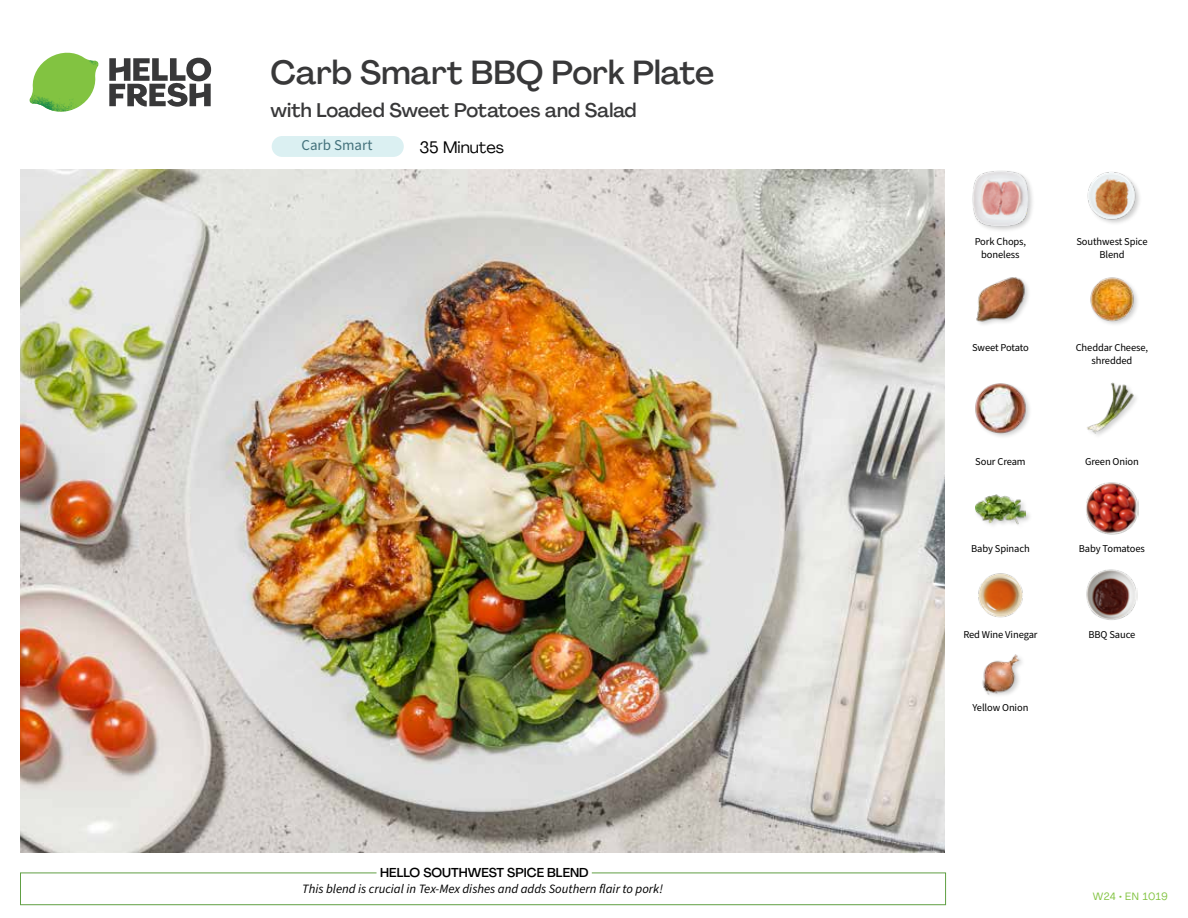
<style>
.page{position:relative;width:1188px;height:918px;background:#fff}
.page>*{position:absolute;margin:0;border:0;box-sizing:border-box;transform-origin:0 0}
.t1{font:500 33px "Agrandir";color:#383839}
.t2{font:500 19.5px "Agrandir";color:#383839}
.t3{font:16.5px "Agrandir";color:#000}
.t4{font:15px "Source Sans Pro";color:#43717b}
.t5{font:italic 12.75px "Source Sans Pro";color:#000}
.t6{font:500 12.75px "Agrandir";color:#000}
.t7{font:10.5px/13.5px "Source Sans Pro";letter-spacing:-.01em;color:#000;text-align:center}
.t8{font:10.5px "Agrandir";letter-spacing:.045em;color:#82c341}
</style>
<div class="page">
<svg style="left:109px;top:57px;width:102px;height:50px"></svg>
<svg style="left:34px;top:53px;width:62px;height:40px"></svg>
<img style="left:67px;top:53px;width:32px;height:26px">
<img style="left:33px;top:75px;width:59px;height:11px">
<img style="left:29px;top:79px;width:61px;height:33px">
<img style="left:65px;top:86px;width:27px;height:25px">
<div style="left:20px;top:873px;width:926px;height:32px;border:1px solid #609f43"></div>
<div style="left:377px;top:865px;width:215px;height:15px;background:#fff"></div>
<img style="left:21px;top:170px;width:924px;height:682px">
<div style="left:272px;top:136px;width:132px;height:21px;background:#dbf0f2;border-radius:10px"></div>
<img style="left:1086px;top:482px;width:52px;height:53px">
<div style="left:974px;top:494px;width:59px;height:37px;background:#000;opacity:.2"></div>
<img style="left:975px;top:494px;width:51px;height:37px">
<img style="left:1086px;top:569px;width:52px;height:51px">
<img style="left:978px;top:573px;width:45px;height:45px">
<img style="left:982px;top:654px;width:40px;height:41px">
<img style="left:1087px;top:172px;width:53px;height:51px">
<div style="left:972px;top:170px;width:63px;height:63px;background:#000;opacity:.2"></div>
<img style="left:972px;top:170px;width:57px;height:57px">
<img style="left:1090px;top:277px;width:48px;height:47px">
<img style="left:976px;top:277px;width:53px;height:48px">
<img style="left:1087px;top:382px;width:49px;height:54px">
<img style="left:975px;top:383px;width:54px;height:54px">
<h1 class="t1" style="left:271px;top:52px;width:445px">Carb Smart BBQ Pork Plate</h1>
<h2 class="t2" style="left:271px;top:98px;width:367px">with Loaded Sweet Potatoes and Salad</h2>
<h3 class="t3" style="left:419px;top:137px;width:86px">35 Minutes</h3>
<h3 class="t4" style="left:301px;top:135px;width:72px">Carb Smart</h3>
<p class="t6" style="left:380px;top:864px;width:210px">HELLO SOUTHWEST SPICE BLEND</p>
<p class="t5" style="left:302px;top:880px;width:362px">This blend is crucial in Tex-Mex dishes and adds Southern flair to pork!</p>
<p class="t7" style="left:975px;top:235px;width:53px">Pork Chops, boneless</p>
<p class="t7" style="left:1076px;top:235px;width:73px">Southwest Spice<br>Blend</p>
<p class="t7" style="left:972px;top:341px;width:58px">Sweet Potato</p>
<p class="t7" style="left:1076px;top:341px;width:74px">Cheddar Cheese, shredded</p>
<p class="t7" style="left:975px;top:455px;width:52px">Sour Cream</p>
<p class="t7" style="left:1085px;top:455px;width:55px">Green Onion</p>
<p class="t7" style="left:971px;top:542px;width:60px">Baby Spinach</p>
<p class="t7" style="left:1079px;top:542px;width:68px">Baby Tomatoes</p>
<p class="t7" style="left:963px;top:628px;width:76px">Red Wine Vinegar</p>
<p class="t7" style="left:1089px;top:628px;width:48px">BBQ Sauce</p>
<p class="t7" style="left:973px;top:701px;width:57px">Yellow Onion</p>
<p class="t8" style="left:1093px;top:890px;width:77px">W24 • EN 1019</p>
</div>
